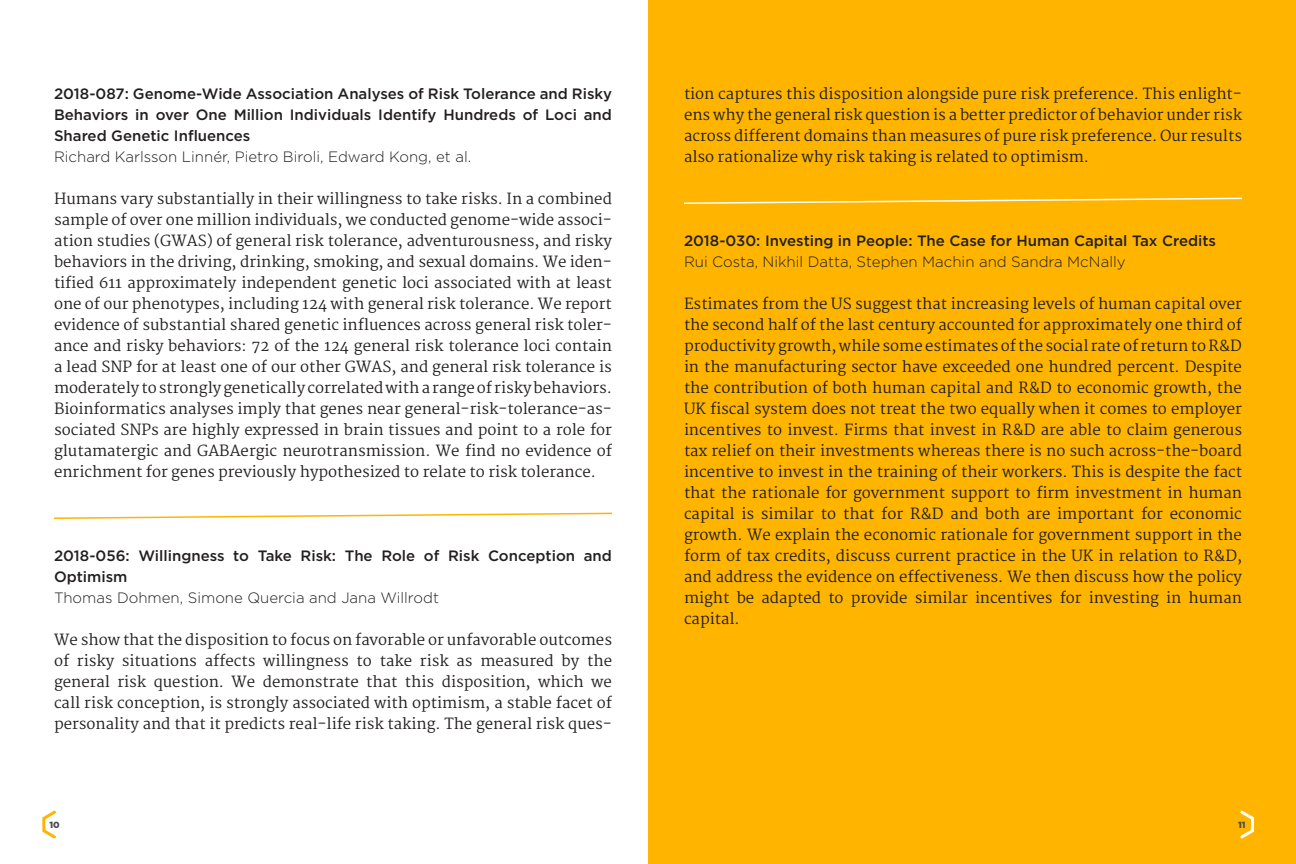
<style>
.page{position:relative;width:1296px;height:864px;background:#fff}
.page>*{position:absolute;margin:0;border:0;box-sizing:border-box;transform-origin:0 0}
.t1{font:15px/21px "Martel";color:#231f20;text-align:justify}
.New_WPTitle{font:500 15px/21px "Gotham";color:#231f20;text-align:justify}
.New_WP-Authors{font:300 15px "Gotham";color:#231f20}
.Page_number{font:900 9px "Gotham";color:#4b4c4d}
</style>
<div class="page">
<svg style="left:42px;top:810px;width:14px;height:29px"></svg>
<svg style="left:54px;top:512px;width:558px;height:7px"></svg>
<div style="left:648px;top:0;width:648px;height:864px;background:#ffb500"></div>
<svg style="left:1240px;top:810px;width:14px;height:29px"></svg>
<svg style="left:684px;top:197px;width:558px;height:7px"></svg>
<p class="New_WPTitle" style="left:54px;top:83px;width:560px">2018-087: Genome-Wide Association Analyses of Risk Tolerance and Risky Behaviors in over One Million Individuals Identify Hundreds of Loci and Shared Genetic Influences</p>
<p class="New_WP-Authors" style="left:54px;top:147px;width:419px">Richard Karlsson Linnér, Pietro Biroli, Edward Kong, et al.</p>
<p class="t1" style="left:54px;top:188px;width:560px">Humans vary substantially in their willingness to take risks. In a combined sample of over one million individuals, we conducted genome-wide associ&shy;ation studies (GWAS) of general risk tolerance, adventurousness, and risky behaviors in the driving, drinking, smoking, and sexual domains. We iden&shy;tified 611 approximately independent genetic loci associated with at least one of our phenotypes, including 124 with general risk tolerance. We report evidence of substantial shared genetic influences across general risk toler&shy;ance and risky behaviors: 72 of the 124 general risk tolerance loci contain a lead SNP for at least one of our other GWAS, and general risk tolerance is moderately to strongly genetically correlated with a range of risky behaviors.<br>Bioinformatics analyses imply that genes near general-risk-tolerance-as&shy;sociated SNPs are highly expressed in brain tissues and point to a role for glutamatergic and GABAergic neurotransmission. We find no evidence of enrichment for genes previously hypothesized to relate to risk tolerance.</p>
<p class="New_WPTitle" style="left:54px;top:545px;width:560px">2018-056: Willingness to Take Risk: The Role of Risk Conception and<br>Optimism</p>
<p class="New_WP-Authors" style="left:54px;top:588px;width:387px">Thomas Dohmen, Simone Quercia and Jana Willrodt</p>
<p class="t1" style="left:54px;top:629px;width:560px">We show that the disposition to focus on favorable or unfavorable outcomes of risky situations affects willingness to take risk as measured by the general risk question. We demonstrate that this disposition, which we call risk conception, is strongly associated with optimism, a stable facet of personality and that it predicts real-life risk taking. The general risk ques-</p>
<p class="Page_number" style="left:49px;top:818px;width:12px">10</p>
<p class="t1" style="left:684px;top:83px;width:560px">tion captures this disposition alongside pure risk preference. This enlight&shy;ens why the general risk question is a better predictor of behavior under risk across different domains than measures of pure risk preference. Our results also rationalize why risk taking is related to optimism.</p>
<p class="New_WPTitle" style="left:684px;top:230px;width:534px">2018-030: Investing in People: The Case for Human Capital Tax Credits</p>
<p class="New_WP-Authors" style="left:684px;top:252px;width:443px">Rui Costa, Nikhil Datta, Stephen Machin and Sandra McNally</p>
<p class="t1" style="left:684px;top:293px;width:560px">Estimates from the US suggest that increasing levels of human capital over the second half of the last century accounted for approximately one third of productivity growth, while some estimates of the social rate of return to R&amp;D in the manufacturing sector have exceeded one hundred percent. Despite the contribution of both human capital and R&amp;D to economic growth, the UK fiscal system does not treat the two equally when it comes to employer incentives to invest. Firms that invest in R&amp;D are able to claim generous tax relief on their investments whereas there is no such across-the-board incentive to invest in the training of their workers. This is despite the fact that the rationale for government support to firm investment in human capital is similar to that for R&amp;D and both are important for economic growth. We explain the economic rationale for government support in the form of tax credits, discuss current practice in the UK in relation to R&amp;D, and address the evidence on effectiveness. We then discuss how the policy might be adapted to provide similar incentives for investing in human capital.</p>
<p class="Page_number" style="left:1238px;top:818px;width:9px">11</p>
</div>
